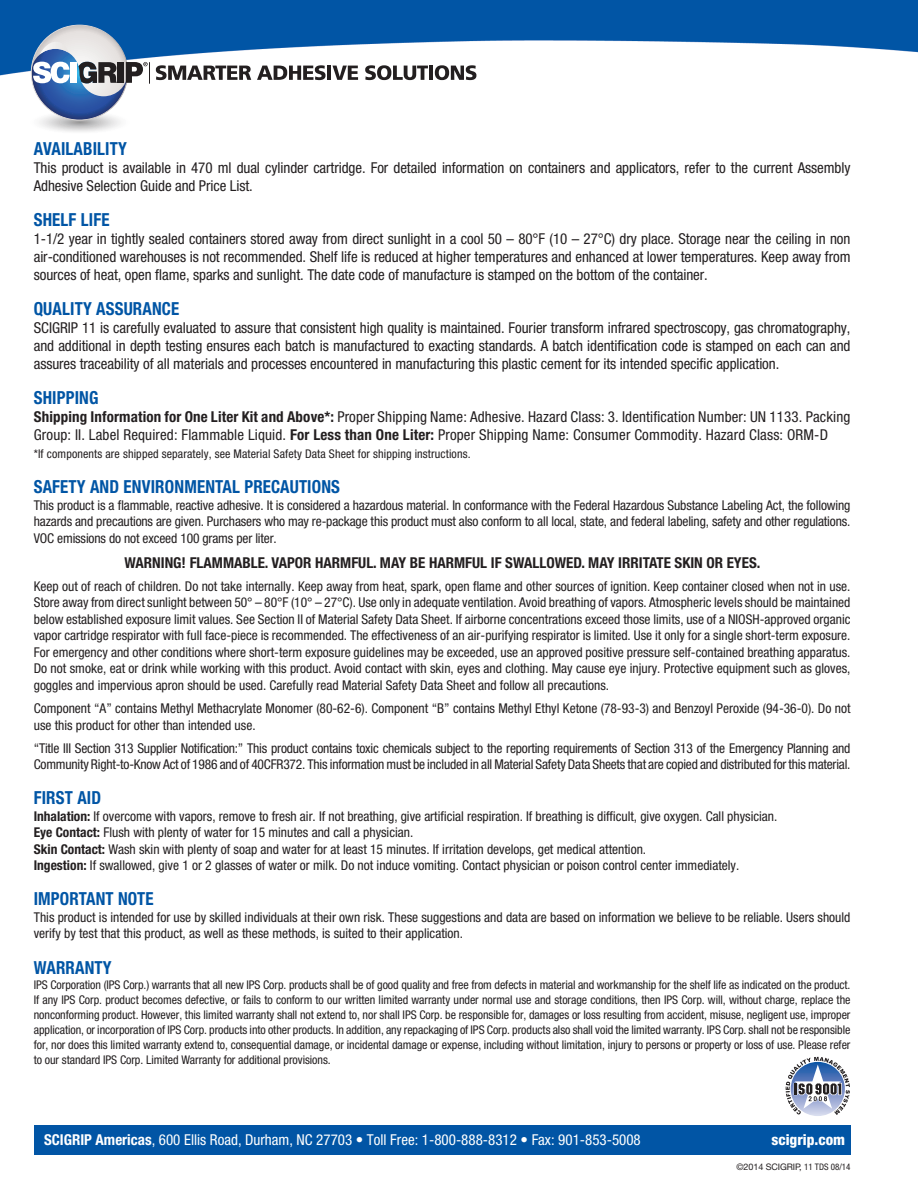
<style>
.page{position:relative;width:918px;height:1188px;background:#fff}
.page>*{position:absolute;margin:0;border:0;box-sizing:border-box;transform-origin:0 0}
.t1{font:700 condensed 18px "Helvetica Neue";letter-spacing:.01em;color:#0155a5;scale:.94 1}
.t2{font:condensed 15px/18px "Helvetica Neue";letter-spacing:-.005em;color:#231f20}
.t3{font:condensed 15px "Helvetica Neue";color:#fff}
.t4{font:700 condensed 15px "Helvetica Neue";color:#231f20}
.t5{font:800 condensed 15px "Helvetica Neue";color:#fff}
.t6{font:condensed 13.5px/16.5px "Helvetica Neue";color:#231f20}
.t7{font:condensed 12px/15px "Helvetica Neue";letter-spacing:.01em;color:#231f20;text-align:justify}
.t8{font:9px "Helvetica Neue LT";letter-spacing:-.01em;color:#231f20}
.s1{font-weight:700}
.s2{font-family:"Helvetica Neue";font-stretch:condensed}
</style>
<div class="page">
<img style="left:0;top:0;width:918px;height:81px">
<svg style="left:28px;top:25px;width:122px;height:107px"></svg>
<svg style="left:156px;top:65px;width:95px;height:15px"></svg>
<svg style="left:257px;top:65px;width:69px;height:15px"></svg>
<hr style="left:327px;top:66px;width:4px;height:14px;background:#231f20">
<svg style="left:332px;top:66px;width:26px;height:14px"></svg>
<svg style="left:365px;top:65px;width:63px;height:15px"></svg>
<hr style="left:429px;top:66px;width:4px;height:14px;background:#231f20">
<svg style="left:435px;top:65px;width:41px;height:15px"></svg>
<div style="left:34px;top:1125px;width:816px;height:29px;background:#0155a5"></div>
<svg style="left:786px;top:1057px;width:64px;height:58px"></svg>
<p class="t1" style="left:34px;top:138px;width:101px">AVAILABILITY</p>
<p class="t2" style="left:34px;top:158px;width:818px">This product is available in 470 ml dual cylinder cartridge. For detailed information on containers and applicators, refer to the current Assembly<br>Adhesive Selection Guide and Price List.</p>
<p class="t1" style="left:34px;top:209px;width:82px">SHELF LIFE</p>
<p class="t2" style="left:34px;top:230px;width:818px;text-align:justify">1-1/2 year in tightly sealed containers stored away from direct sunlight in a cool 50 – 80°F (10 – 27°C) dry place. Storage near the ceiling in non air-conditioned warehouses is not recommended. Shelf life is reduced at higher temperatures and enhanced at lower temperatures. Keep away from sources of heat, open flame, sparks and sunlight. The date code of manufacture is stamped on the bottom of the container.</p>
<p class="t1" style="left:34px;top:298px;width:156px">QUALITY ASSURANCE</p>
<p class="t2" style="left:34px;top:319px;width:818px;text-align:justify">SCIGRIP 11 is carefully evaluated to assure that consistent high quality is maintained. Fourier transform infrared spectroscopy, gas chromatography, and additional in depth testing ensures each batch is manufactured to exacting standards. A batch identification code is stamped on each can and assures traceability of all materials and processes encountered in manufacturing this plastic cement for its intended specific application.</p>
<p class="t1" style="left:34px;top:387px;width:70px">SHIPPING</p>
<p class="t2" style="left:34px;top:408px;width:818px"><span class="s1">Shipping Information for One Liter Kit and Above*:</span> Proper Shipping Name: Adhesive. Hazard Class: 3. Identification Number: UN 1133. Packing<br>Group: II. Label Required: Flammable Liquid. <span class="s1">For Less than One Liter:</span> Proper Shipping Name: Consumer Commodity. Hazard Class: ORM-D</p>
<p class="t7" style="left:34px;top:446px;width:438px">*If components are shipped separately, see Material Safety Data Sheet for shipping instructions.</p>
<p class="t1" style="left:34px;top:476px;width:327px">SAFETY AND ENVIRONMENTAL PRECAUTIONS</p>
<p class="t6" style="left:34px;top:497px;width:818px;text-align:justify">This product is a flammable, reactive adhesive. It is considered a hazardous material. In conformance with the Federal Hazardous Substance Labeling Act, the following hazards and precautions are given. Purchasers who may re-package this product must also conform to all local, state, and federal labeling, safety and other regulations.<br>VOC emissions do not exceed 100 grams per liter.</p>
<p class="t4" style="left:124px;top:553px;width:637px">WARNING! FLAMMABLE. VAPOR HARMFUL. MAY BE HARMFUL IF SWALLOWED. MAY IRRITATE SKIN OR EYES.</p>
<p class="t6" style="left:34px;top:578px;width:818px;text-align:justify">Keep out of reach of children. Do not take internally. Keep away from heat, spark, open flame and other sources of ignition. Keep container closed when not in use.<br>Store away from direct sunlight between 50° – 80°F (10° – 27°C). Use only in adequate ventilation. Avoid breathing of vapors. Atmospheric levels should be maintained below established exposure limit values. See Section II of Material Safety Data Sheet. If airborne concentrations exceed those limits, use of a NIOSH-approved organic vapor cartridge respirator with full face-piece is recommended. The effectiveness of an air-purifying respirator is limited. Use it only for a single short-term exposure.<br>For emergency and other conditions where short-term exposure guidelines may be exceeded, use an approved positive pressure self-contained breathing apparatus.<br>Do not smoke, eat or drink while working with this product. Avoid contact with skin, eyes and clothing. May cause eye injury. Protective equipment such as gloves, goggles and impervious apron should be used. Carefully read Material Safety Data Sheet and follow all precautions.</p>
<p class="t6" style="left:34px;top:700px;width:818px">Component “A” contains Methyl Methacrylate Monomer (80-62-6). Component “B” contains Methyl Ethyl Ketone (78-93-3) and Benzoyl Peroxide (94-36-0). Do not use this product for other than intended use.</p>
<p class="t6" style="left:34px;top:740px;width:818px">“Title III Section 313 Supplier Notification:” This product contains toxic chemicals subject to the reporting requirements of Section 313 of the Emergency Planning and<br>Community Right-to-Know Act of 1986 and of 40CFR372. This information must be included in all Material Safety Data Sheets that are copied and distributed for this material.</p>
<p class="t1" style="left:34px;top:787px;width:73px">FIRST AID</p>
<p class="t6" style="left:34px;top:808px;width:745px"><span class="s1">Inhalation:</span> If overcome with vapors, remove to fresh air. If not breathing, give artificial respiration. If breathing is difficult, give oxygen. Call physician.</p>
<p class="t6" style="left:34px;top:824px;width:381px"><span class="s1">Eye Contact:</span> Flush with plenty of water for 15 minutes and call a physician.</p>
<p class="t6" style="left:34px;top:841px;width:614px"><span class="s1">Skin Contact:</span> Wash skin with plenty of soap and water for at least 15 minutes. If irritation develops, get medical attention.</p>
<p class="t6" style="left:34px;top:857px;width:707px"><span class="s1">Ingestion:</span> If swallowed, give 1 or 2 glasses of water or milk. Do not induce vomiting. Contact physician or poison control center immediately.</p>
<p class="t1" style="left:34px;top:888px;width:129px">IMPORTANT NOTE</p>
<p class="t6" style="left:34px;top:909px;width:818px">This product is intended for use by skilled individuals at their own risk. These suggestions and data are based on information we believe to be reliable. Users should verify by test that this product, as well as these methods, is suited to their application.</p>
<p class="t1" style="left:34px;top:956px;width:84px">WARRANTY</p>
<p class="t7" style="left:34px;top:977px;width:818px">IPS Corporation (IPS Corp.) warrants that all new IPS Corp. products shall be of good quality and free from defects in material and workmanship for the shelf life as indicated on the product.<br>If any IPS Corp. product becomes defective, or fails to conform to our written limited warranty under normal use and storage conditions, then IPS Corp. will, without charge, replace the nonconforming product. However, this limited warranty shall not extend to, nor shall IPS Corp. be responsible for, damages or loss resulting from accident, misuse, negligent use, improper application, or incorporation of IPS Corp. products into other products. In addition, any repackaging of IPS Corp. products also shall void the limited warranty. IPS Corp. shall not be responsible for, nor does this limited warranty extend to, consequential damage, or incidental damage or expense, including without limitation, injury to persons or property or loss of use. Please refer to our standard IPS Corp. Limited Warranty for additional provisions.</p>
<p class="t3" style="left:44px;top:1131px;width:598px"><span class="s1">SCIGRIP Americas</span>, 600 Ellis Road, Durham, NC 27703 • Toll Free: 1-800-888-8312 • Fax: 901-853-5008</p>
<p class="t5" style="left:772px;top:1130px;width:75px">scigrip.com</p>
<p class="t8" style="left:737px;top:1162px;width:115px">©2014 SCIGRIP, <span class="s2">11 TDS 08/14</span></p>
</div>
